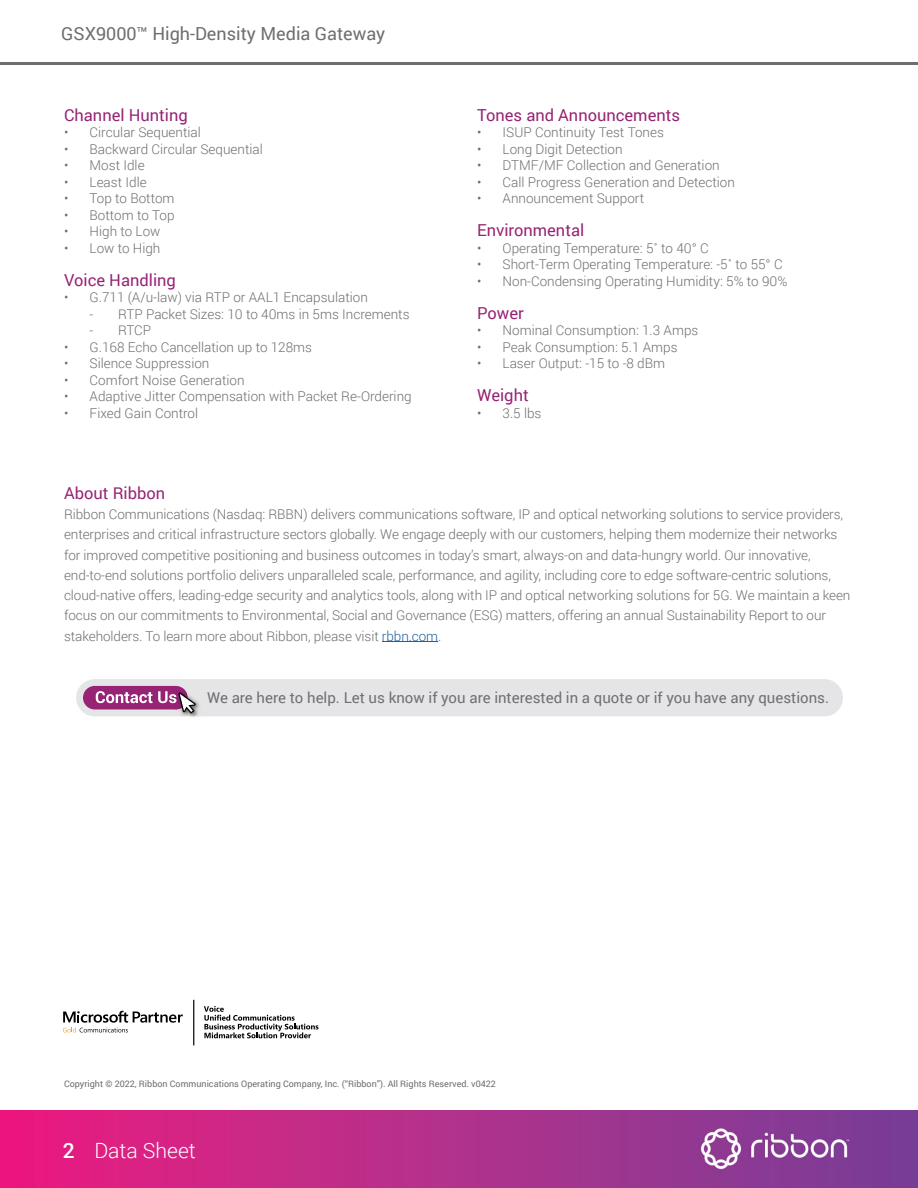
<style>
.page{position:relative;width:918px;height:1188px;background:#fff}
.page>*{position:absolute;margin:0;border:0;box-sizing:border-box;transform-origin:0 0}
.t1{font:300 21px "Roboto";color:#fff}
.t2{font:18px "Roboto";color:#6d6e71}
.t3{font:16.5px "Roboto";color:#972375}
.t4{font:15px "Roboto";color:#6f7073}
.t5{font:300 13.5px/20.2px "Roboto";letter-spacing:-.005em;color:#6d6e71}
.t6{font:9px "Roboto";color:#6d6e71}
.s1{color:#215e9e}
.s2{font-weight:500}
</style>
<div class="page">
<img style="left:0;top:1110px;width:918px;height:78px">
<hr style="left:0;top:63px;width:918px;height:2px;background:#6d6e71">
<hr style="left:193px;top:1000px;width:1px;height:45px;background:#000">
<svg style="left:204px;top:1006px;width:115px;height:32px"></svg>
<svg style="left:63px;top:1011px;width:120px;height:21px"></svg>
<hr style="left:382px;top:641px;width:56px;height:1px;background:#215e9e">
<div style="left:76px;top:679px;width:767px;height:37px;background:#e5e4e6;border-radius:19px"></div>
<div style="left:83px;top:686px;width:105px;height:23px;background:#972375;border-radius:12px"></div>
<img style="left:175px;top:701px;width:27px;height:16px">
<svg style="left:96px;top:691px;width:100px;height:23px"></svg>
<h2 class="t2" style="left:61px;top:21px;width:326px">GSX9000™ High-Density Media Gateway</h2>
<p class="t3" style="left:64px;top:104px;width:125px">Channel Hunting</p>
<p class="t5" style="left:64px;top:122px;width:138px">• Circular Sequential</p>
<p class="t5" style="left:64px;top:139px;width:200px">• Backward Circular Sequential</p>
<p class="t5" style="left:64px;top:155px;width:82px">• Most Idle</p>
<p class="t5" style="left:64px;top:172px;width:84px">• Least Idle</p>
<p class="t5" style="left:64px;top:188px;width:112px">• Top to Bottom</p>
<p class="t5" style="left:64px;top:205px;width:112px">• Bottom to Top</p>
<p class="t5" style="left:64px;top:221px;width:98px">• High to Low</p>
<p class="t5" style="left:64px;top:238px;width:98px">• Low to High</p>
<p class="t3" style="left:64px;top:269px;width:113px">Voice Handling</p>
<p class="t5" style="left:64px;top:287px;width:305px">• G.711 (A/u-law) via RTP or AAL1 Encapsulation</p>
<p class="t5" style="left:90px;top:304px;width:321px">- RTP Packet Sizes: 10 to 40ms in 5ms Increments</p>
<p class="t5" style="left:90px;top:320px;width:63px">- RTCP</p>
<p class="t5" style="left:64px;top:337px;width:250px">• G.168 Echo Cancellation up to 128ms</p>
<p class="t5" style="left:64px;top:353px;width:147px">• Silence Suppression</p>
<p class="t5" style="left:64px;top:370px;width:182px">• Comfort Noise Generation</p>
<p class="t5" style="left:64px;top:386px;width:349px">• Adaptive Jitter Compensation with Packet Re-Ordering</p>
<p class="t5" style="left:64px;top:403px;width:136px">• Fixed Gain Control</p>
<p class="t3" style="left:477px;top:104px;width:205px">Tones and Announcements</p>
<p class="t5" style="left:477px;top:122px;width:188px">• ISUP Continuity Test Tones</p>
<p class="t5" style="left:477px;top:139px;width:147px">• Long Digit Detection</p>
<p class="t5" style="left:477px;top:155px;width:244px">• DTMF/MF Collection and Generation</p>
<p class="t5" style="left:477px;top:172px;width:259px">• Call Progress Generation and Detection</p>
<p class="t5" style="left:477px;top:188px;width:169px">• Announcement Support</p>
<p class="t3" style="left:477px;top:219px;width:109px">Environmental</p>
<p class="t5" style="left:477px;top:238px;width:233px">• Operating Temperature: 5˚ to 40° C</p>
<p class="t5" style="left:477px;top:254px;width:307px">• Short-Term Operating Temperature: -5˚ to 55° C</p>
<p class="t5" style="left:477px;top:271px;width:312px">• Non-Condensing Operating Humidity: 5% to 90%</p>
<p class="t3" style="left:477px;top:302px;width:48px">Power</p>
<p class="t5" style="left:477px;top:320px;width:223px">• Nominal Consumption: 1.3 Amps</p>
<p class="t5" style="left:477px;top:337px;width:202px">• Peak Consumption: 5.1 Amps</p>
<p class="t5" style="left:477px;top:353px;width:190px">• Laser Output: -15 to -8 dBm</p>
<p class="t3" style="left:477px;top:384px;width:53px">Weight</p>
<p class="t5" style="left:477px;top:403px;width:66px">• 3.5 lbs</p>
<p class="t3" style="left:64px;top:481px;width:103px">About Ribbon</p>
<p class="t5" style="left:64px;top:504px;width:788px">Ribbon Communications (Nasdaq: RBBN) delivers communications software, IP and optical networking solutions to service providers, enterprises and critical infrastructure sectors globally. We engage deeply with our customers, helping them modernize their networks for improved competitive positioning and business outcomes in today’s smart, always-on and data-hungry world. Our innovative, end-to-end solutions portfolio delivers unparalleled scale, performance, and agility, including core to edge software-centric solutions, cloud-native offers, leading-edge security and analytics tools, along with IP and optical networking solutions for 5G. We maintain a keen focus on our commitments to Environmental, Social and Governance (ESG) matters, offering an annual Sustainability Report to our stakeholders. To learn more about Ribbon, please visit <span class="s1">rbbn.com</span>.</p>
<p class="t4" style="left:207px;top:687px;width:624px">We are here to help. Let us know if you are interested in a quote or if you have any questions.</p>
<p class="t6" style="left:64px;top:1077px;width:433px">Copyright ©️ 2022, Ribbon Communications Operating Company, Inc. (“Ribbon”). All Rights Reserved. v0422</p>
<h1 class="t1" style="left:63px;top:1136px;width:134px"><span class="s2">2</span> Data Sheet</h1>
</div>
